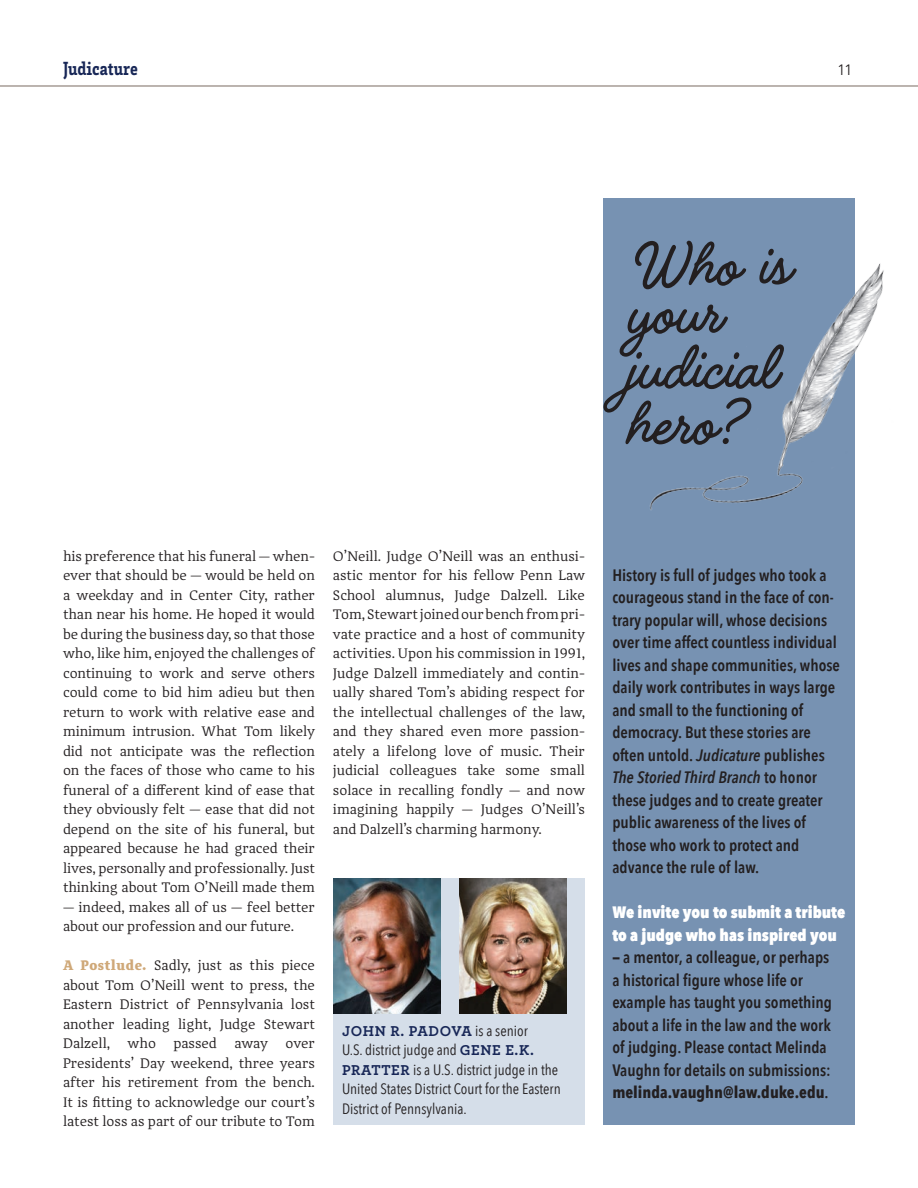
<style>
.page{position:relative;width:918px;height:1188px;background:#fff}
.page>*{position:absolute;margin:0;border:0;box-sizing:border-box;transform-origin:0 0}
.t1{font:72px/55.5px "Handelson Three";color:#231f20}
.t2{font:900 condensed 19.5px "Brix Slab";color:#182757}
.t3{font:600 16.5px/22.5px "Avenir Next Condensed";color:#231f20}
.t4{font:800 16.5px "Avenir Next Condensed";color:#fff}
.Author_Note{font:15px/19.5px "Avenir Next Condensed";color:#231f20}
.Feature_Text_P1{font:14.25px/19.5px "Adagio Serif";letter-spacing:-.005em;color:#231f20;text-align:justify}
.Feature_Text_P2{font:14.25px/19.5px "Adagio Serif";letter-spacing:-.01em;color:#231f20;text-align:justify}
.s1{font-weight:900;color:#cfa878}
.s2{font-family:"Archer";font-weight:700;color:#182757}
.s3{font-style:italic}
.s4{font-weight:800}
.s5{font-weight:700}
</style>
<div class="page">
<div style="left:333px;top:878px;width:252px;height:247px;background:#d5dee9"></div>
<hr style="left:0;top:85px;width:918px;height:2px;background:#a69c95">
<img style="left:333px;top:878px;width:108px;height:135px">
<img style="left:459px;top:878px;width:108px;height:135px">
<div style="left:603px;top:198px;width:252px;height:927px;background:#7792b2"></div>
<img style="left:650px;top:263px;width:234px;height:247px">
<div style="left:826px;top:441px;width:19px;height:22px;background:#7792b2"></div>
<svg style="left:708px;top:487px;width:5px;height:4px"></svg>
<h2 class="t2" style="left:63px;top:56px;width:76px">Judicature</h2>
<p class="Author_Note" style="left:838px;top:60px;width:16px">11</p>
<p class="t1" style="left:626px;top:240px;width:165px">Who is</p>
<p class="t1" style="left:626px;top:288px;width:96px">your</p>
<p class="t1" style="left:626px;top:344px;width:151px">judicial hero?</p>
<p class="Feature_Text_P2" style="left:63px;top:547px;width:254px">his preference that his funeral — when&shy;ever that should be — would be held on a weekday and in Center City, rather than near his home. He hoped it would be during the business day, so that those who, like him, enjoyed the challenges of continuing to work and serve others could come to bid him adieu but then return to work with relative ease and minimum intrusion. What Tom likely did not anticipate was the reflection on the faces of those who came to his funeral of a different kind of ease that they obviously felt — ease that did not depend on the site of his funeral, but appeared because he had graced their lives, personally and professionally. Just thinking about Tom O’Neill made them</p>
<p class="Feature_Text_P2" style="left:63px;top:898px;width:253px">— indeed, makes all of us — feel better about our profession and our future.</p>
<p class="Feature_Text_P1" style="left:63px;top:956px;width:254px"><span class="s1">A Postlude.</span> Sadly, just as this piece about Tom O’Neill went to press, the Eastern District of Pennsylvania lost another leading light, Judge Stewart Dalzell, who passed away over Presidents’ Day weekend, three years after his retirement from the bench.<br>It is fitting to acknowledge our court’s latest loss as part of our tribute to Tom</p>
<p class="Feature_Text_P1" style="left:333px;top:546px;width:254px">O’Neill. Judge O’Neill was an enthusi&shy;astic mentor for his fellow Penn Law School alumnus, Judge Dalzell. Like Tom, Stewart joined our bench from pri&shy;vate practice and a host of community activities. Upon his commission in 1991, Judge Dalzell immediately and contin&shy;ually shared Tom’s abiding respect for the intellectual challenges of the law, and they shared even more passion&shy;ately a lifelong love of music. Their judicial colleagues take some small solace in recalling fondly — and now imagining happily — Judges O’Neill’s and Dalzell’s charming harmony.</p>
<p class="Author_Note" style="left:342px;top:1020px;width:220px"><span class="s2">JOHN R. PADOVA</span> is a senior<br>U.S. district judge and <span class="s2">GENE E.K.<br>PRATTER</span> is a U.S. district judge in the United States District Court for the Eastern District of Pennsylvania.</p>
<p class="t3" style="left:612px;top:563px;width:229px">History is full of judges who took a courageous stand in the face of con&shy;trary popular will, whose decisions over time affect countless individual lives and shape communities, whose daily work contributes in ways large and small to the functioning of democracy. But these stories are often untold. <span class="s3">Judicature</span> publishes <span class="s3">The Storied Third Branch</span> to honor these judges and to create greater public awareness of the lives of those who work to protect and</p>
<p class="t3" style="left:612px;top:856px;width:149px">advance the rule of law.</p>
<p class="t4" style="left:612px;top:902px;width:234px">We invite you to submit a tribute</p>
<p class="t4" style="left:612px;top:924px;width:226px">to a judge who has inspired you</p>
<p class="t3" style="left:612px;top:946px;width:221px"><span class="s4">—</span> a mentor, a colleague, or perhaps a historical figure whose life or example has taught you something about a life in the law and the work of judging. Please contact Melinda Vaughn for details on submissions: <span class="s5">melinda.vaughn@law.duke.edu</span>.</p>
</div>
